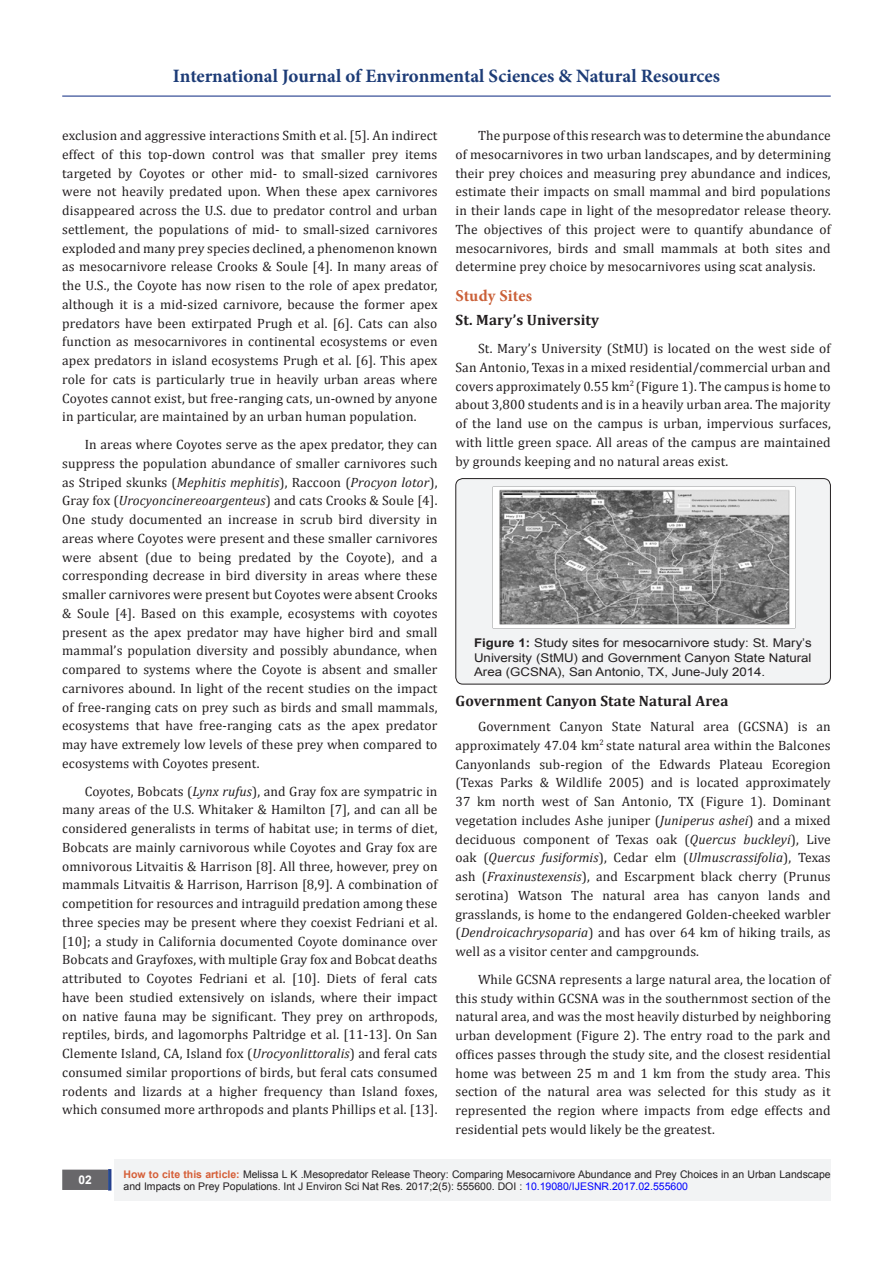
<style>
.page{position:relative;width:893px;height:1263px;background:#fff}
.page>*{position:absolute;margin:0;border:0;box-sizing:border-box;transform-origin:0 0}
.t1{font:700 18.9px "Minion Pro";color:#1d3c77}
.t2{font:700 16.5px "Minion Pro";letter-spacing:.005em;color:#ca5f37}
.t3{font:700 15px "Cambria";letter-spacing:.01em;color:#231f20}
.t4{font:13.5px/18.8px "Cambria";letter-spacing:.01em;color:#231f20;text-align:justify}
.t5{font:12px/14.4px "Arial";color:#231f20;text-align:justify;scale:1.1 1}
.t6{font:700 12px "Arial";color:#fff}
.t7{font:10.5px/12.6px "Arial";color:#231f20}
.s1{font-style:italic}
.s2{font-weight:700}
.s3{font-weight:700;color:#d55e37}
.s4{color:#00f}
</style>
<div class="page">
<div style="left:115px;top:1160px;width:716px;height:41px;background:#f2f3f4"></div>
<div style="left:63px;top:1170px;width:44px;height:19px;background:#68676a"></div>
<div style="left:62px;top:1169px;width:46px;height:21px;border:2px solid #68676a"></div>
<div style="left:108px;top:1169px;width:3px;height:21px;background:#1c6d90;border:2px solid #253f8e"></div>
<hr style="left:62px;top:96px;width:769px;height:1px;background:#253f8e">
<div style="left:456px;top:479px;width:374px;height:205px;background:#f2f3f4;border-radius:7px"></div>
<div style="left:455px;top:478px;width:376px;height:206px;border:1px solid #231f20;border-radius:7px"></div>
<img style="left:492px;top:487px;width:303px;height:141px">
<h1 class="t1" style="left:173px;top:63px;width:549px">International Journal of Environmental Sciences &amp; Natural Resources</h1>
<p class="t4" style="left:62px;top:126px;width:377px">exclusion and aggressive interactions Smith et al. [5]. An indirect effect of this top-down control was that smaller prey items targeted by Coyotes or other mid- to small-sized carnivores were not heavily predated upon. When these apex carnivores disappeared across the U.S. due to predator control and urban settlement, the populations of mid- to small-sized carnivores exploded and many prey species declined, a phenomenon known as mesocarnivore release Crooks &amp; Soule [4]. In many areas of the U.S., the Coyote has now risen to the role of apex predator, although it is a mid-sized carnivore, because the former apex predators have been extirpated Prugh et al. [6]. Cats can also function as mesocarnivores in continental ecosystems or even apex predators in island ecosystems Prugh et al. [6]. This apex role for cats is particularly true in heavily urban areas where Coyotes cannot exist, but free-ranging cats, un-owned by anyone in particular, are maintained by an urban human population.</p>
<p class="t4" style="left:62px;top:435px;width:377px;text-indent:23px">In areas where Coyotes serve as the apex predator, they can suppress the population abundance of smaller carnivores such as Striped skunks (<span class="s1">Mephitis mephitis</span>), Raccoon (<span class="s1">Procyon lotor</span>), Gray fox (<span class="s1">Urocyoncinereoargenteus</span>) and cats Crooks &amp; Soule [4].<br>One study documented an increase in scrub bird diversity in areas where Coyotes were present and these smaller carnivores were absent (due to being predated by the Coyote), and a corresponding decrease in bird diversity in areas where these smaller carnivores were present but Coyotes were absent Crooks &amp; Soule [4]. Based on this example, ecosystems with coyotes present as the apex predator may have higher bird and small mammal’s population diversity and possibly abundance, when compared to systems where the Coyote is absent and smaller carnivores abound. In light of the recent studies on the impact of free-ranging cats on prey such as birds and small mammals, ecosystems that have free-ranging cats as the apex predator may have extremely low levels of these prey when compared to ecosystems with Coyotes present.</p>
<p class="t4" style="left:62px;top:782px;width:377px;text-indent:23px">Coyotes, Bobcats (<span class="s1">Lynx rufus</span>), and Gray fox are sympatric in many areas of the U.S. Whitaker &amp; Hamilton [7], and can all be considered generalists in terms of habitat use; in terms of diet, Bobcats are mainly carnivorous while Coyotes and Gray fox are omnivorous Litvaitis &amp; Harrison [8]. All three, however, prey on mammals Litvaitis &amp; Harrison, Harrison [8,9]. A combination of competition for resources and intraguild predation among these three species may be present where they coexist Fedriani et al. [10]; a study in California documented Coyote dominance over Bobcats and Grayfoxes, with multiple Gray fox and Bobcat deaths attributed to Coyotes Fedriani et al. [10]. Diets of feral cats have been studied extensively on islands, where their impact on native fauna may be significant. They prey on arthropods, reptiles, birds, and lagomorphs Paltridge et al. [11-13]. On San Clemente Island, CA, Island fox (<span class="s1">Urocyonlittoralis</span>) and feral cats consumed similar proportions of birds, but feral cats consumed rodents and lizards at a higher frequency than Island foxes, which consumed more arthropods and plants Phillips et al. [13].</p>
<p class="t4" style="left:455px;top:126px;width:377px;text-indent:23px">The purpose of this research was to determine the abundance of mesocarnivores in two urban landscapes, and by determining their prey choices and measuring prey abundance and indices, estimate their impacts on small mammal and bird populations in their lands cape in light of the mesopredator release theory.<br>The objectives of this project were to quantify abundance of mesocarnivores, birds and small mammals at both sites and determine prey choice by mesocarnivores using scat analysis.</p>
<p class="t2" style="left:455px;top:284px;width:78px">Study Sites</p>
<p class="t3" style="left:455px;top:310px;width:145px">St. Mary’s University</p>
<p class="t4" style="left:455px;top:339px;width:377px;text-indent:23px">St. Mary’s University (StMU) is located on the west side of San Antonio, Texas in a mixed residential/commercial urban and covers approximately 0.55 km<sup>2</sup> (Figure 1). The campus is home to about 3,800 students and is in a heavily urban area. The majority of the land use on the campus is urban, impervious surfaces, with little green space. All areas of the campus are maintained by grounds keeping and no natural areas exist.</p>
<p class="t5" style="left:474px;top:636px;width:308px"><span class="s2">Figure 1:</span> Study sites for mesocarnivore study: St. Mary’s University (StMU) and Government Canyon State Natural Area (GCSNA), San Antonio, TX, June-July 2014.</p>
<p class="t3" style="left:455px;top:691px;width:274px">Government Canyon State Natural Area</p>
<p class="t4" style="left:455px;top:717px;width:377px;text-indent:23px">Government Canyon State Natural area (GCSNA) is an approximately 47.04 km<sup>2</sup> state natural area within the Balcones Canyonlands sub-region of the Edwards Plateau Ecoregion (Texas Parks &amp; Wildlife 2005) and is located approximately 37 km north west of San Antonio, TX (Figure 1). Dominant vegetation includes Ashe juniper (<span class="s1">Juniperus ashei</span>) and a mixed deciduous component of Texas oak (<span class="s1">Quercus buckleyi</span>), Live oak (<span class="s1">Quercus fusiformis</span>), Cedar elm (<span class="s1">Ulmuscrassifolia</span>), Texas ash (<span class="s1">Fraxinustexensis</span>), and Escarpment black cherry (Prunus serotina) Watson The natural area has canyon lands and grasslands, is home to the endangered Golden-cheeked warbler (<span class="s1">Dendroicachrysoparia</span>) and has over 64 km of hiking trails, as well as a visitor center and campgrounds.</p>
<p class="t4" style="left:455px;top:970px;width:377px;text-indent:23px">While GCSNA represents a large natural area, the location of this study within GCSNA was in the southernmost section of the natural area, and was the most heavily disturbed by neighboring urban development (Figure 2). The entry road to the park and offices passes through the study site, and the closest residential home was between 25 m and 1 km from the study area. This section of the natural area was selected for this study as it represented the region where impacts from edge effects and residential pets would likely be the greatest.</p>
<p class="t6" style="left:79px;top:1172px;width:15px">02</p>
<p class="t7" style="left:124px;top:1168px;width:709px"><span class="s3">How to cite this article:</span> Melissa L K .Mesopredator Release Theory: Comparing Mesocarnivore Abundance and Prey Choices in an Urban Landscape and Impacts on Prey Populations. Int J Environ Sci Nat Res. 2017;2(5): 555600. DOI : <span class="s4">10.19080/IJESNR.2017.02.555600</span></p>
</div>
